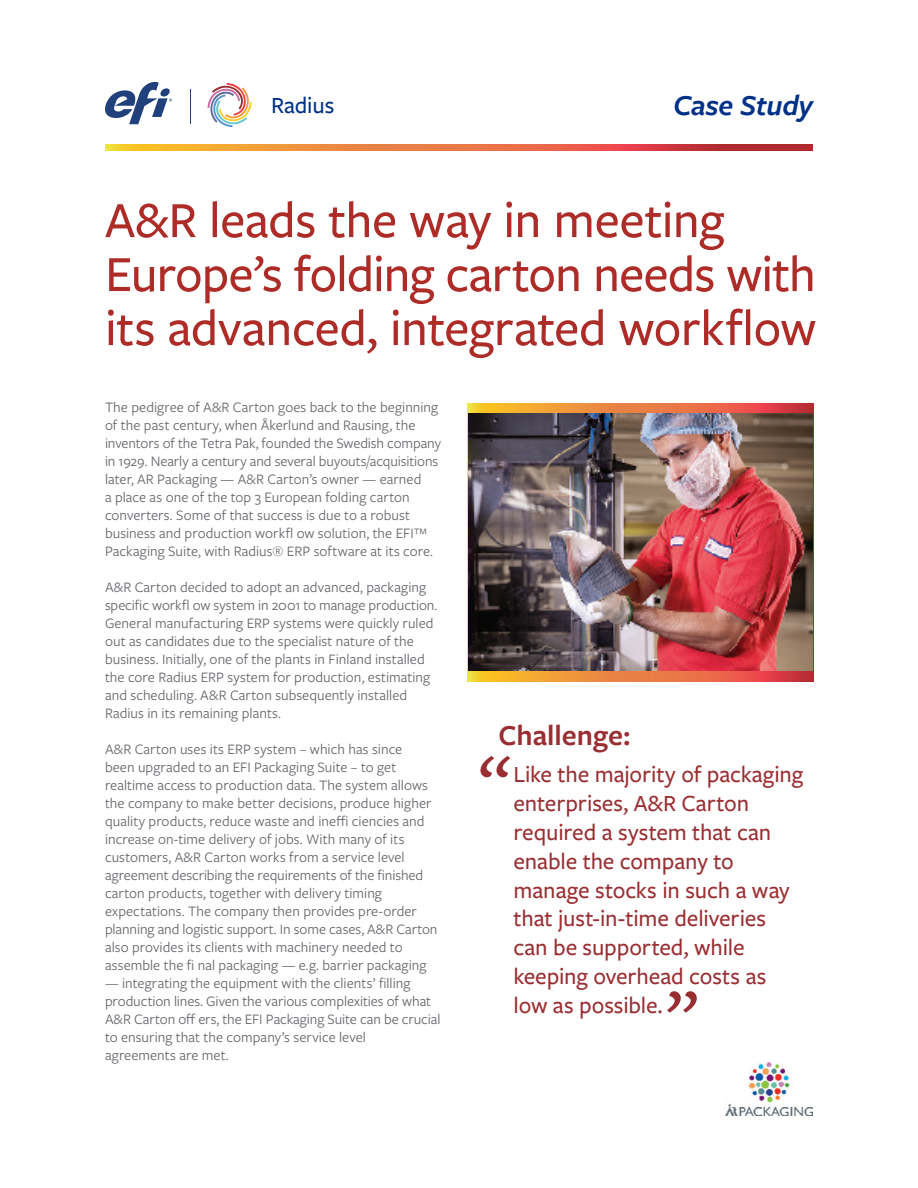
<style>
.page{position:relative;width:918px;height:1188px;background:#fff}
.page>*{position:absolute;margin:0;border:0;box-sizing:border-box;transform-origin:0 0}
.CODE__BACK_PAGE__B{font:500 75px "Freight Sans Pro";color:#9a2f33}
.HEADLINE_30_36_PAN{font:500 52.5px/54px "Freight Sans Pro";letter-spacing:-.015em;color:#ae2c28}
.CHALLENGE_SOLUTION{font:600 30px "Freight Sans Pro";color:#9a2f33}
.t1{font:italic 600 30px "Freight Sans Pro";letter-spacing:-.005em;color:#003186}
.CHALLENGE_SOLUTION-2{font:500 24px/28.8px "Freight Sans Pro";letter-spacing:-.005em;color:#9a2f33}
.HEADLINE_30_36_PAN-2{font:500 24px "Freight Sans Pro";letter-spacing:-.005em;color:#003186}
.CODE__BACK_PAGE__B-2{font:15px/18px "Freight Sans Pro";letter-spacing:.005em;color:#63656a}
</style>
<div class="page">
<svg style="left:105px;top:144px;width:708px;height:6px;background:#e1723c"></svg>
<hr style="left:190px;top:89px;width:1px;height:35px;background:#20417b">
<svg style="left:105px;top:82px;width:67px;height:42px"></svg>
<svg style="left:207px;top:83px;width:45px;height:44px"></svg>
<img style="left:726px;top:1062px;width:87px;height:54px">
<svg style="left:467px;top:404px;width:347px;height:278px;background:#e77f3e"></svg>
<img style="left:468px;top:413px;width:345px;height:258px">
<p class="HEADLINE_30_36_PAN-2" style="left:271px;top:90px;width:65px">Radius</p>
<h3 class="t1" style="left:673px;top:85px;width:141px">Case Study</h3>
<p class="HEADLINE_30_36_PAN" style="left:105px;top:191px;width:621px">A&amp;R leads the way in meeting</p>
<p class="HEADLINE_30_36_PAN" style="left:105px;top:245px;width:713px">Europe’s folding carton needs with its advanced, integrated workflow</p>
<p class="CODE__BACK_PAGE__B-2" style="left:105px;top:398px;width:335px">The pedigree of A&amp;R Carton goes back to the beginning</p>
<p class="CODE__BACK_PAGE__B-2" style="left:105px;top:416px;width:312px">of the past century, when Åkerlund and Rausing, the</p>
<p class="CODE__BACK_PAGE__B-2" style="left:105px;top:434px;width:338px">inventors of the Tetra Pak, founded the Swedish company</p>
<p class="CODE__BACK_PAGE__B-2" style="left:105px;top:452px;width:335px">in 1929. Nearly a century and several buyouts/acquisitions</p>
<p class="CODE__BACK_PAGE__B-2" style="left:105px;top:470px;width:318px">later, AR Packaging — A&amp;R Carton’s owner — earned</p>
<p class="CODE__BACK_PAGE__B-2" style="left:105px;top:488px;width:306px">a place as one of the top 3 European folding carton</p>
<p class="CODE__BACK_PAGE__B-2" style="left:105px;top:506px;width:307px">converters. Some of that success is due to a robust</p>
<p class="CODE__BACK_PAGE__B-2" style="left:105px;top:524px;width:324px">business and production workfl ow solution, the EFI™</p>
<p class="CODE__BACK_PAGE__B-2" style="left:105px;top:542px;width:330px">Packaging Suite, with Radius® ERP software at its core.</p>
<p class="CODE__BACK_PAGE__B-2" style="left:105px;top:578px;width:334px">A&amp;R Carton decided to adopt an advanced, packaging specific workfl ow system in 2001 to manage production.</p>
<p class="CODE__BACK_PAGE__B-2" style="left:105px;top:614px;width:330px">General manufacturing ERP systems were quickly ruled out as candidates due to the specialist nature of the business. Initially, one of the plants in Finland installed</p>
<p class="CODE__BACK_PAGE__B-2" style="left:105px;top:668px;width:327px">the core Radius ERP system for production, estimating and scheduling. A&amp;R Carton subsequently installed</p>
<p class="CODE__BACK_PAGE__B-2" style="left:105px;top:704px;width:178px">Radius in its remaining plants.</p>
<p class="CODE__BACK_PAGE__B-2" style="left:105px;top:740px;width:328px">A&amp;R Carton uses its ERP system – which has since been upgraded to an EFI Packaging Suite – to get realtime access to production data. The system allows the company to make better decisions, produce higher quality products, reduce waste and ineffi ciencies and</p>
<p class="CODE__BACK_PAGE__B-2" style="left:105px;top:830px;width:334px">increase on-time delivery of jobs. With many of its customers, A&amp;R Carton works from a service level agreement describing the requirements of the finished carton products, together with delivery timing expectations. The company then provides pre-order planning and logistic support. In some cases, A&amp;R Carton also provides its clients with machinery needed to assemble the fi nal packaging — e.g. barrier packaging</p>
<p class="CODE__BACK_PAGE__B-2" style="left:105px;top:974px;width:337px">— integrating the equipment with the clients’ filling production lines. Given the various complexities of what A&amp;R Carton off ers, the EFI Packaging Suite can be crucial to ensuring that the company’s service level</p>
<p class="CODE__BACK_PAGE__B-2" style="left:105px;top:1046px;width:125px">agreements are met.</p>
<p class="CHALLENGE_SOLUTION" style="left:498px;top:714px;width:134px">Challenge:</p>
<p class="CHALLENGE_SOLUTION-2" style="left:513px;top:759px;width:291px">Like the majority of packaging enterprises, A&amp;R Carton required a system that can enable the company to manage stocks in such a way that just-in-time deliveries can be supported, while keeping overhead costs as low as possible.</p>
<p class="CODE__BACK_PAGE__B" style="left:478px;top:731px;width:34px">“</p>
<p class="CODE__BACK_PAGE__B" style="left:666px;top:967px;width:34px">”</p>
</div>
